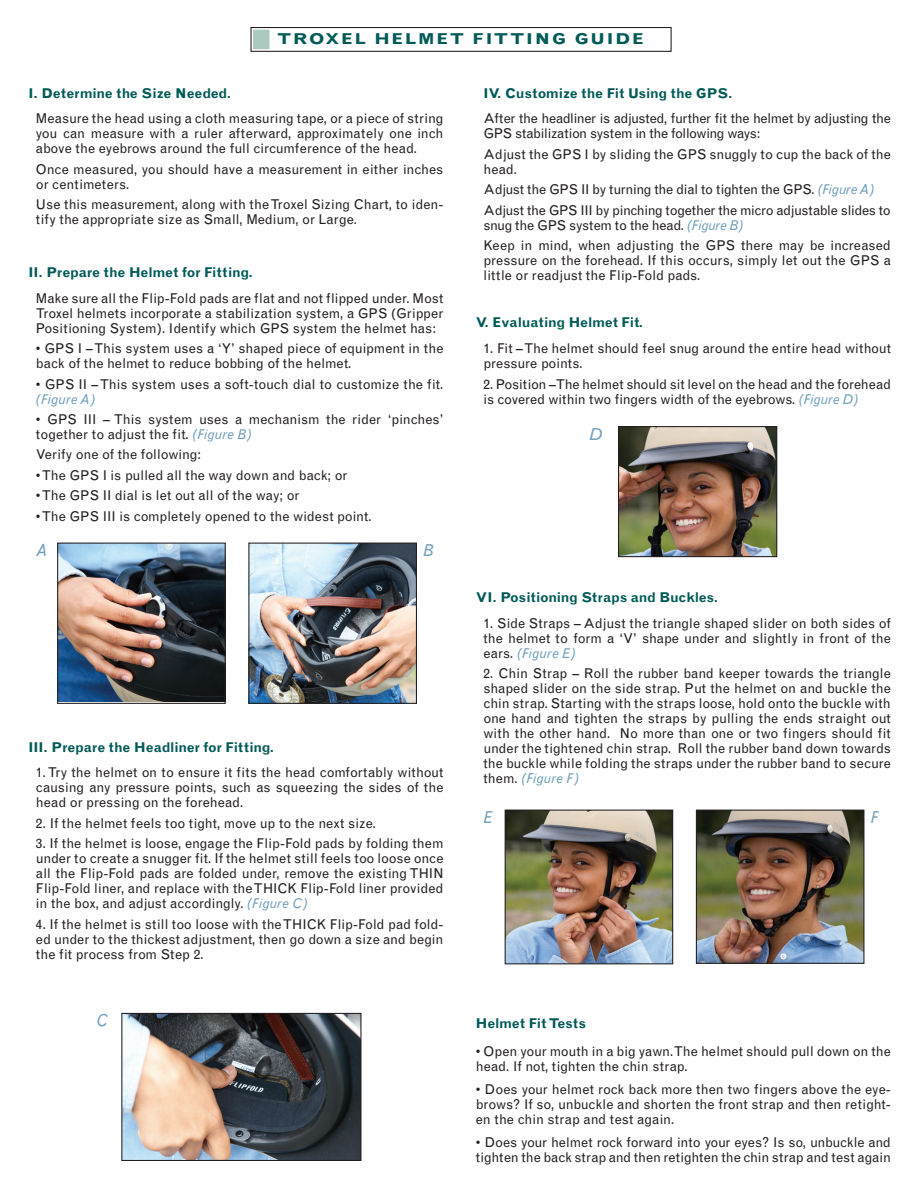
<style>
.page{position:relative;width:918px;height:1188px;background:#fff}
.page>*{position:absolute;margin:0;border:0;box-sizing:border-box;transform-origin:0 0}
.t1{font:italic 16.5px "Grotesque";color:#73a1bd;scale:.96 1}
.t2{font:italic 16.5px "Grotesque";color:#73a1bd;scale:.92 1}
.t3{font:italic 16.5px "Grotesque";color:#73a1bd;scale:1.04 1}
.t4{font:italic 16.5px "Grotesque";color:#73a1bd;scale:.95 1}
.t5{font:700 15px "Grotesque";letter-spacing:.095em;color:#005a57;scale:1.2 1}
.t6{font:13.5px/15px "Grotesque";letter-spacing:-.01em;color:#231f20}
.t7{font:700 13.5px "Grotesque";color:#005a57}
.t8{font:13.5px/15px "Grotesque";letter-spacing:-.03em;color:#231f20}
.t9{font:italic 13.5px "Grotesque";letter-spacing:-.01em;color:#73a1bd}
.s1{font-style:italic;color:#73a1bd}
</style>
<div class="page">
<img style="left:250px;top:545px;width:165px;height:157px">
<div style="left:248px;top:543px;width:169px;height:161px;border:1px solid #231f20"></div>
<img style="left:59px;top:545px;width:165px;height:157px">
<div style="left:57px;top:543px;width:169px;height:161px;border:1px solid #231f20"></div>
<img style="left:123px;top:1015px;width:236px;height:144px">
<div style="left:121px;top:1013px;width:240px;height:148px;border:1px solid #231f20"></div>
<img style="left:620px;top:428px;width:155px;height:127px">
<div style="left:618px;top:426px;width:159px;height:131px;border:1px solid #231f20"></div>
<img style="left:698px;top:812px;width:164px;height:150px">
<div style="left:696px;top:810px;width:168px;height:154px;border:1px solid #231f20"></div>
<img style="left:507px;top:812px;width:164px;height:150px">
<div style="left:505px;top:810px;width:168px;height:154px;border:1px solid #231f20"></div>
<div style="left:253px;top:30px;width:16px;height:19px;background:#aac9bf"></div>
<div style="left:250px;top:27px;width:422px;height:25px;border:1px solid #231f20"></div>
<p class="t5" style="left:277px;top:33px;width:307px">TROXEL HELMET FITTING GUIDE</p>
<p class="t7" style="left:28px;top:88px;width:204px">I. Determine the Size Needed.</p>
<p class="t6" style="left:36px;top:112px;width:409px;text-align:justify">Measure the head using a cloth measuring tape, or a piece of string you can measure with a ruler afterward, approximately one inch above the eyebrows around the full circumference of the head.</p>
<p class="t6" style="left:36px;top:163px;width:409px">Once measured, you should have a measurement in either inches or centimeters.</p>
<p class="t6" style="left:36px;top:198px;width:409px">Use this measurement, along with the Troxel Sizing Chart, to iden&shy;tify the appropriate size as Small, Medium, or Large.</p>
<p class="t7" style="left:28px;top:267px;width:226px">II. Prepare the Helmet for Fitting.</p>
<p class="t6" style="left:36px;top:292px;width:409px;text-align:justify">Make sure all the Flip-Fold pads are flat and not flipped under. Most Troxel helmets incorporate a stabilization system, a GPS (Gripper Positioning System). Identify which GPS system the helmet has:</p>
<p class="t6" style="left:36px;top:342px;width:409px">• GPS I – This system uses a ‘Y’ shaped piece of equipment in the back of the helmet to reduce bobbing of the helmet.</p>
<p class="t6" style="left:36px;top:378px;width:409px">• GPS II – This system uses a soft-touch dial to customize the fit.</p>
<p class="t9" style="left:36px;top:394px;width:61px">(Figure A)</p>
<p class="t6" style="left:36px;top:413px;width:409px">• GPS III – This system uses a mechanism the rider ‘pinches’ together to adjust the fit. <span class="s1">(Figure B)</span></p>
<p class="t6" style="left:36px;top:448px;width:167px">Verify one of the following:</p>
<p class="t6" style="left:36px;top:469px;width:313px">• The GPS I is pulled all the way down and back; or</p>
<p class="t6" style="left:36px;top:489px;width:265px">• The GPS II dial is let out all of the way; or</p>
<p class="t6" style="left:36px;top:510px;width:337px">• The GPS III is completely opened to the widest point.</p>
<p class="t1" style="left:36px;top:544px;width:13px">A</p>
<p class="t1" style="left:423px;top:544px;width:12px">B</p>
<p class="t7" style="left:28px;top:742px;width:247px">III. Prepare the Headliner for Fitting.</p>
<p class="t6" style="left:36px;top:766px;width:409px;text-align:justify">1. Try the helmet on to ensure it fits the head comfortably without causing any pressure points, such as squeezing the sides of the head or pressing on the forehead.</p>
<p class="t6" style="left:36px;top:817px;width:342px">2. If the helmet feels too tight, move up to the next size.</p>
<p class="t6" style="left:36px;top:837px;width:409px;text-align:justify">3. If the helmet is loose, engage the Flip-Fold pads by folding them under to create a snugger fit. If the helmet still feels too loose once all the Flip-Fold pads are folded under, remove the existing THIN Flip-Fold liner, and replace with the THICK Flip-Fold liner provided in the box, and adjust accordingly. <span class="s1">(Figure C)</span></p>
<p class="t6" style="left:36px;top:918px;width:409px;text-align:justify">4. If the helmet is still too loose with the THICK Flip-Fold pad fold&shy;ed under to the thickest adjustment, then go down a size and begin the fit process from Step 2.</p>
<p class="t4" style="left:96px;top:1014px;width:14px">C</p>
<p class="t7" style="left:483px;top:88px;width:251px">IV. Customize the Fit Using the GPS.</p>
<p class="t8" style="left:483px;top:112px;width:409px">After the headliner is adjusted, further fit the helmet by adjusting the<br>GPS stabilization system in the following ways:</p>
<p class="t6" style="left:483px;top:148px;width:409px">Adjust the GPS I by sliding the GPS snuggly to cup the back of the head.</p>
<p class="t6" style="left:483px;top:180px;width:409px;line-height:20.4px">Adjust the GPS II by turning the dial to tighten the GPS. <span class="s1">(Figure A)<br></span>Adjust the GPS III by pinching together the micro adjustable slides to</p>
<p class="t6" style="left:483px;top:216px;width:409px;line-height:20.4px">snug the GPS system to the head. <span class="s1">(Figure B)<br></span>Keep in mind, when adjusting the GPS there may be increased</p>
<p class="t6" style="left:483px;top:254px;width:409px">pressure on the forehead. If this occurs, simply let out the GPS a little or readjust the Flip-Fold pads.</p>
<p class="t7" style="left:476px;top:318px;width:169px">V. Evaluating Helmet Fit.</p>
<p class="t6" style="left:483px;top:342px;width:409px">1. Fit – The helmet should feel snug around the entire head without pressure points.</p>
<p class="t6" style="left:483px;top:378px;width:409px">2. Position – The helmet should sit level on the head and the forehead is covered within two fingers width of the eyebrows. <span class="s1">(Figure D)</span></p>
<p class="t3" style="left:590px;top:428px;width:14px">D</p>
<p class="t7" style="left:476px;top:592px;width:244px">VI. Positioning Straps and Buckles.</p>
<p class="t6" style="left:483px;top:617px;width:409px;text-align:justify">1. Side Straps – Adjust the triangle shaped slider on both sides of the helmet to form a ‘V’ shape under and slightly in front of the ears. <span class="s1">(Figure E)</span></p>
<p class="t6" style="left:483px;top:667px;width:409px;text-align:justify">2. Chin Strap – Roll the rubber band keeper towards the triangle shaped slider on the side strap. Put the helmet on and buckle the chin strap. Starting with the straps loose, hold onto the buckle with one hand and tighten the straps by pulling the ends straight out with the other hand. No more than one or two fingers should fit under the tightened chin strap. Roll the rubber band down towards the buckle while folding the straps under the rubber band to secure them. <span class="s1">(Figure F)</span></p>
<p class="t2" style="left:484px;top:812px;width:11px">E</p>
<p class="t2" style="left:871px;top:812px;width:10px">F</p>
<p class="t7" style="left:476px;top:1019px;width:112px">Helmet Fit Tests</p>
<p class="t6" style="left:476px;top:1045px;width:417px">• Open your mouth in a big yawn. The helmet should pull down on the head. If not, tighten the chin strap.</p>
<p class="t6" style="left:476px;top:1083px;width:417px;text-align:justify">• Does your helmet rock back more then two fingers above the eye&shy;brows? If so, unbuckle and shorten the front strap and then retight&shy;en the chin strap and test again.</p>
<p class="t6" style="left:476px;top:1135px;width:417px">• Does your helmet rock forward into your eyes? Is so, unbuckle and tighten the back strap and then retighten the chin strap and test again</p>
</div>
